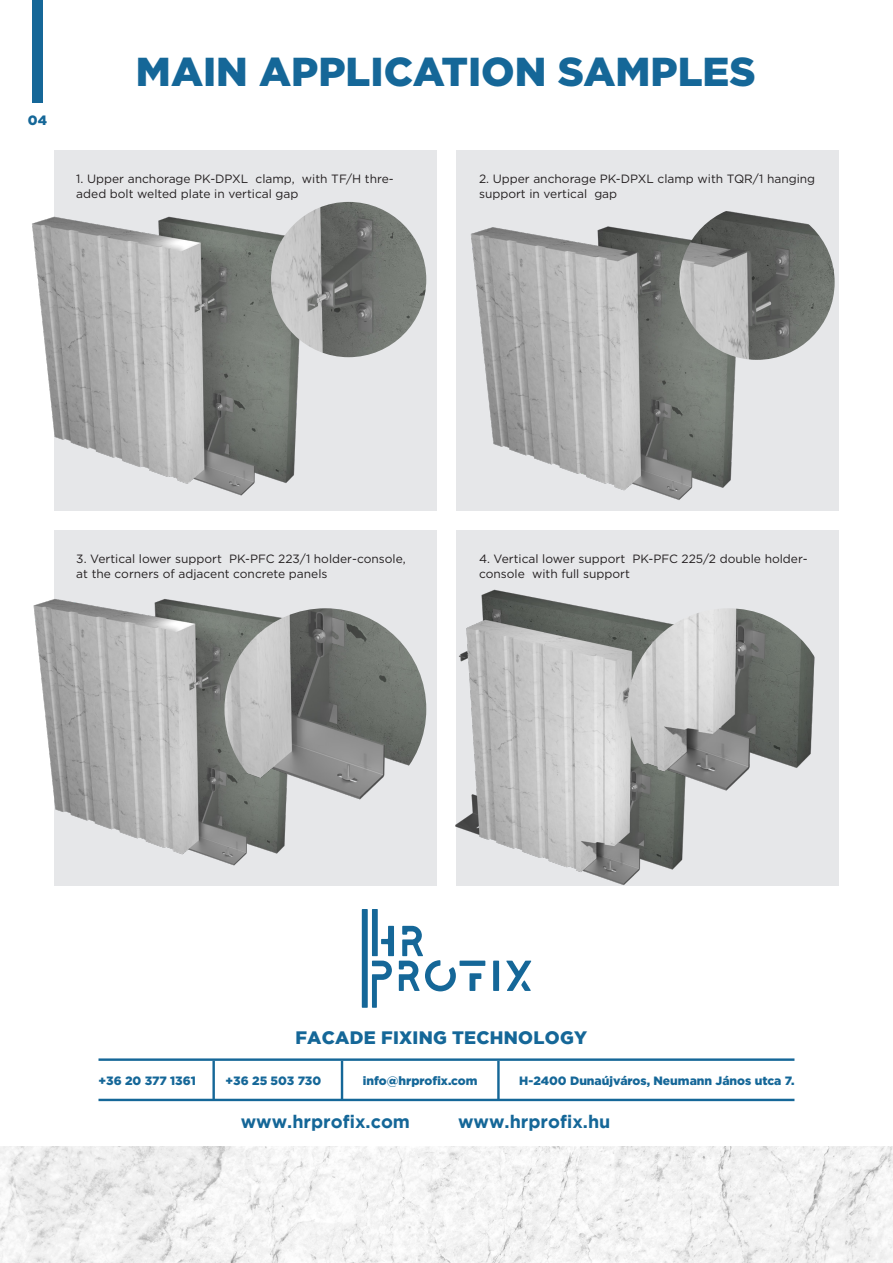
<style>
.page{position:relative;width:893px;height:1263px;background:#fff}
.page>*{position:absolute;margin:0;border:0;box-sizing:border-box;transform-origin:0 0}
.t1{font:900 40.35px "Gotham";color:#156798}
.t2{font:700 18px "Gotham";color:#156798}
.t3{font:900 18px "Gotham";letter-spacing:.015em;color:#156798}
.t4{font:900 13.5px "Gotham";color:#156798}
.t5{font:900 12.15px "Gotham";color:#156798}
.t6{font:12px/15px "Gotham";color:#231f20}
</style>
<div class="page">
<div style="left:32px;top:0;width:11px;height:102px;background:#156798"></div>
<div style="left:54px;top:150px;width:382px;height:360px;background:#e6e7e9"></div>
<div style="left:54px;top:530px;width:382px;height:355px;background:#e6e7e9"></div>
<div style="left:457px;top:530px;width:382px;height:355px;background:#e6e7e9"></div>
<div style="left:457px;top:150px;width:382px;height:360px;background:#e6e7e9"></div>
<img style="left:374px;top:590px;width:408px;height:296px">
<svg style="left:493px;top:961px;width:6px;height:30px"></svg>
<svg style="left:506px;top:961px;width:25px;height:30px"></svg>
<svg style="left:362px;top:909px;width:123px;height:99px"></svg>
<img style="left:0;top:1146px;width:893px;height:117px">
<hr style="left:98px;top:1058px;width:696px;height:3px;background:#156798">
<hr style="left:98px;top:1099px;width:696px;height:2px;background:#156798">
<hr style="left:212px;top:1061px;width:3px;height:39px;background:#156798">
<hr style="left:341px;top:1061px;width:2px;height:39px;background:#156798">
<hr style="left:497px;top:1061px;width:3px;height:39px;background:#156798">
<img style="left:426px;top:208px;width:384px;height:302px">
<img style="left:32px;top:204px;width:297px;height:307px">
<img style="left:33px;top:599px;width:275px;height:267px">
<img style="left:271px;top:202px;width:155px;height:155px;border-radius:78px">
<img style="left:224px;top:608px;width:202px;height:202px;border-radius:101px">
<img style="left:627px;top:608px;width:202px;height:202px;border-radius:101px">
<img style="left:679px;top:205px;width:156px;height:155px;border-radius:78px">
<p class="t4" style="left:28px;top:111px;width:21px">04</p>
<p class="t1" style="left:136px;top:44px;width:621px">MAIN APPLICATION SAMPLES</p>
<p class="t6" style="left:76px;top:171px;width:319px">1. Upper anchorage PK-DPXL clamp, with TF/H thre&shy;aded bolt welted plate in vertical gap</p>
<p class="t6" style="left:479px;top:171px;width:338px">2. Upper anchorage PK-DPXL clamp with TQR/1 hanging support in vertical gap</p>
<p class="t6" style="left:76px;top:551px;width:331px">3. Vertical lower support PK-PFC 223/1 holder-console,</p>
<p class="t6" style="left:76px;top:566px;width:253px">at the corners of adjacent concrete panels</p>
<p class="t6" style="left:479px;top:551px;width:330px">4. Vertical lower support PK-PFC 225/2 double holder-</p>
<p class="t6" style="left:479px;top:566px;width:152px">console with full support</p>
<p class="t3" style="left:295px;top:1027px;width:293px">FACADE FIXING TECHNOLOGY</p>
<p class="t5" style="left:98px;top:1072px;width:99px">+36 20 377 1361</p>
<p class="t5" style="left:226px;top:1072px;width:97px">+36 25 503 730</p>
<p class="t5" style="left:363px;top:1072px;width:116px">info@hrprofix.com</p>
<p class="t5" style="left:519px;top:1072px;width:277px">H-2400 Dunaújváros, Neumann János utca 7.</p>
<p class="t2" style="left:241px;top:1111px;width:171px">www.hrprofix.com</p>
<p class="t2" style="left:458px;top:1111px;width:154px">www.hrprofix.hu</p>
</div>
